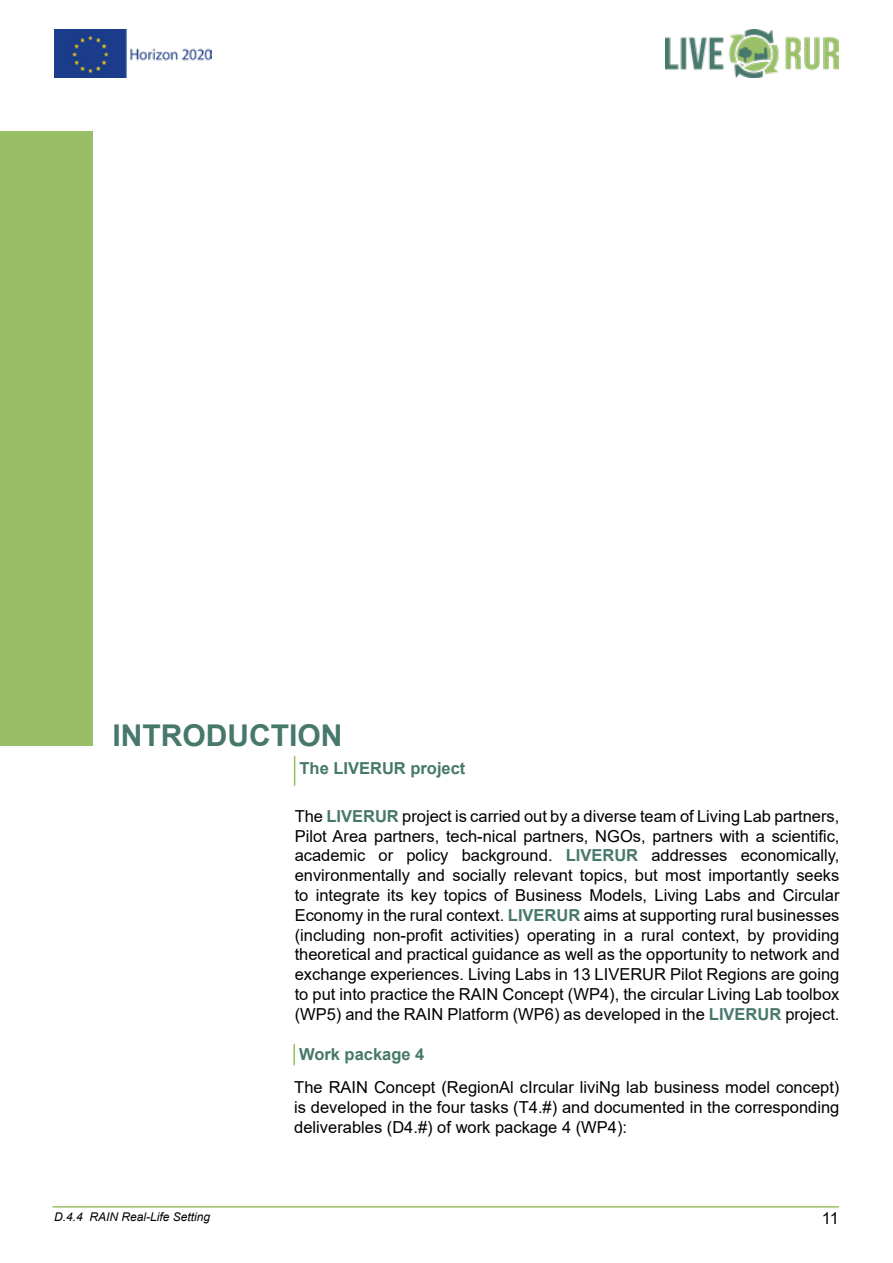
<style>
.page{position:relative;width:893px;height:1263px;background:#fff}
.page>*{position:absolute;margin:0;border:0;box-sizing:border-box;transform-origin:0 0}
.t1{font:700 30px "Arial";color:#47786b}
.t2{font:16.5px/19.8px "Arial";color:#000;text-align:justify}
.t3{font:700 16.5px "Arial";color:#47786b}
.t4{font:italic 12px "Arial";color:#000}
.s1{font-weight:700;color:#47786b}
</style>
<div class="page">
<hr style="left:52px;top:1206px;width:787px;height:1px;background:#99bf66">
<img style="left:54px;top:30px;width:157px;height:48px">
<img style="left:665px;top:30px;width:174px;height:48px">
<hr style="left:294px;top:756px;width:1px;height:30px;background:#99bf66">
<hr style="left:293px;top:1044px;width:2px;height:21px;background:#99bf66">
<div style="left:0;top:131px;width:92px;height:615px;background:#99bf66"></div>
<h1 class="t1" style="left:112px;top:714px;width:231px">INTRODUCTION</h1>
<p class="t3" style="left:299px;top:757px;width:167px">The LIVERUR project</p>
<p class="t2" style="left:295px;top:806px;width:546px">The <span class="s1">LIVERUR</span> project is carried out by a diverse team of Living Lab partners, Pilot Area partners, tech-nical partners, NGOs, partners with a scientific, academic or policy background. <span class="s1">LIVERUR</span> addresses economically, environmentally and socially relevant topics, but most importantly seeks to integrate its key topics of Business Models, Living Labs and Circular Economy in the rural context. <span class="s1">LIVERUR</span> aims at supporting rural businesses (including non-profit activities) operating in a rural context, by providing theoretical and practical guidance as well as the opportunity to network and exchange experiences. Living Labs in 13 LIVERUR Pilot Regions are going to put into practice the RAIN Concept (WP4), the circular Living Lab toolbox (WP5) and the RAIN Platform (WP6) as developed in the <span class="s1">LIVERUR</span> project.</p>
<p class="t3" style="left:299px;top:1043px;width:127px">Work package 4</p>
<p class="t2" style="left:294px;top:1077px;width:547px">The RAIN Concept (RegionAl cIrcular liviNg lab business model concept) is developed in the four tasks (T4.#) and documented in the corresponding deliverables (D4.#) of work package 4 (WP4):</p>
<p class="t4" style="left:54px;top:1209px;width:158px">D.4.4 RAIN Real-Life Setting</p>
<p class="t2" style="left:822px;top:1208px;width:19px">11</p>
</div>
